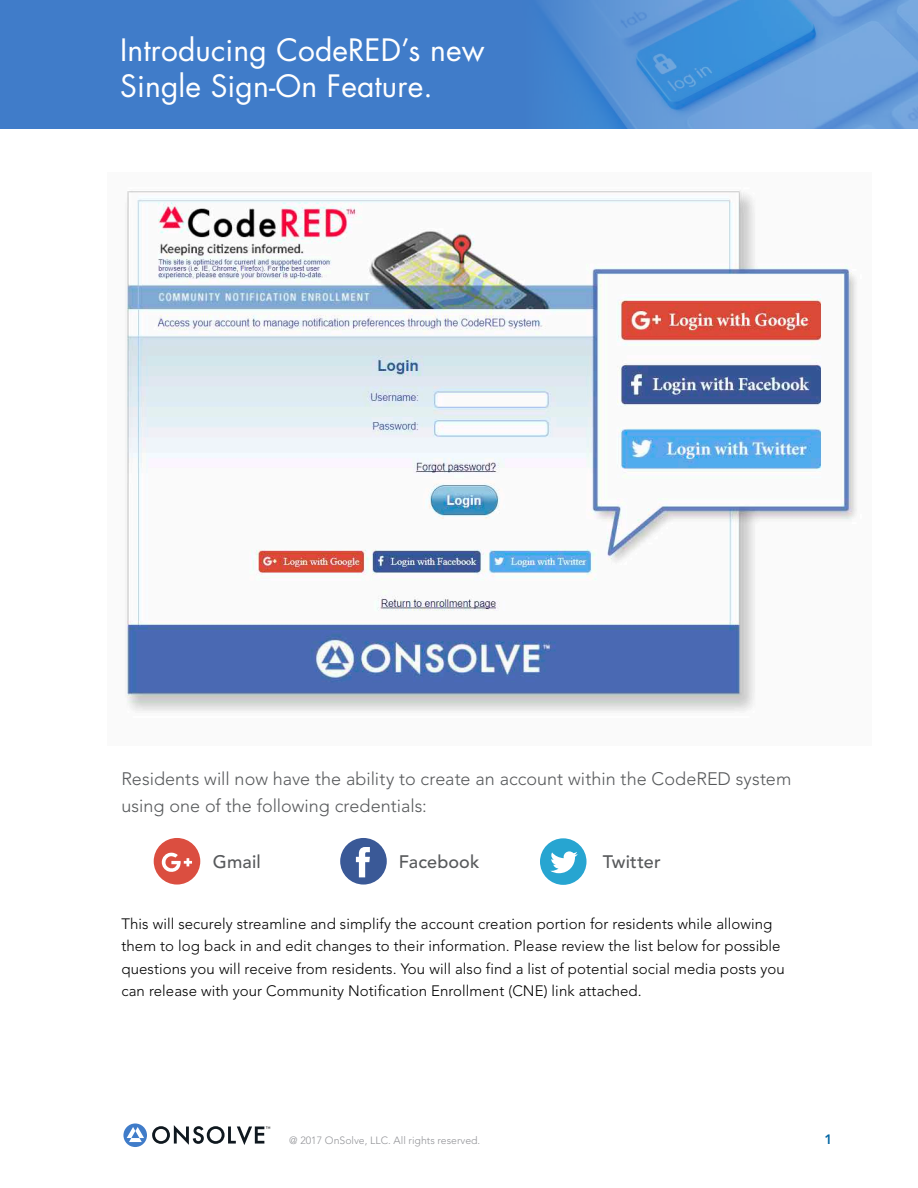
<style>
.page{position:relative;width:918px;height:1188px;background:#fff}
.page>*{position:absolute;margin:0;border:0;box-sizing:border-box;transform-origin:0 0}
.t1{font:30px/36px "Futura Std";letter-spacing:.005em;color:#fff}
.t2{font:300 18px/27px "Avenir";color:#57595b}
.t3{font:500 18px "Avenir";letter-spacing:.01em;color:#57595b}
.t4{font:300 15px/22.5px "Avenir";letter-spacing:.005em;color:#000}
.t5{font:800 13.5px "Avenir";color:#0065a3}
.t6{font:300 10.5px "Avenir";color:#939498}
</style>
<div class="page">
<svg style="left:123px;top:1123px;width:24px;height:24px"></svg>
<svg style="left:127px;top:1127px;width:17px;height:15px"></svg>
<svg style="left:152px;top:1125px;width:118px;height:20px"></svg>
<div style="left:0;top:0;width:918px;height:129px;background:#407cc9"></div>
<img style="left:126px;top:190px;width:731px;height:521px">
<div style="left:340px;top:838px;width:47px;height:47px;background:#3a5997;border-radius:50%"></div>
<svg style="left:356px;top:847px;width:14px;height:30px"></svg>
<div style="left:154px;top:838px;width:46px;height:47px;background:#db4e40;border-radius:50%"></div>
<svg style="left:162px;top:852px;width:30px;height:20px"></svg>
<div style="left:540px;top:838px;width:47px;height:47px;background:#27a5d1;border-radius:50%"></div>
<svg style="left:550px;top:851px;width:28px;height:22px"></svg>
<img style="left:547px;top:0;width:371px;height:128px">
<h1 class="t1" style="left:120px;top:32px;width:366px">Introducing CodeRED’s new<br>Single Sign-On Feature.</h1>
<p class="t2" style="left:122px;top:765px;width:671px">Residents will now have the ability to create an account within the CodeRED system using one of the following credentials:</p>
<p class="t3" style="left:213px;top:852px;width:49px">Gmail</p>
<p class="t3" style="left:399px;top:852px;width:82px">Facebook</p>
<p class="t3" style="left:603px;top:852px;width:59px">Twitter</p>
<p class="t4" style="left:122px;top:912px;width:665px">This will securely streamline and simplify the account creation portion for residents while allowing them to log back in and edit changes to their information. Please review the list below for possible questions you will receive from residents. You will also find a list of potential social media posts you can release with your Community Notification Enrollment (CNE) link attached.</p>
<p class="t6" style="left:289px;top:1134px;width:193px">@ 2017 OnSolve, LLC. All rights reserved.</p>
<p class="t5" style="left:824px;top:1131px;width:9px">1</p>
</div>
